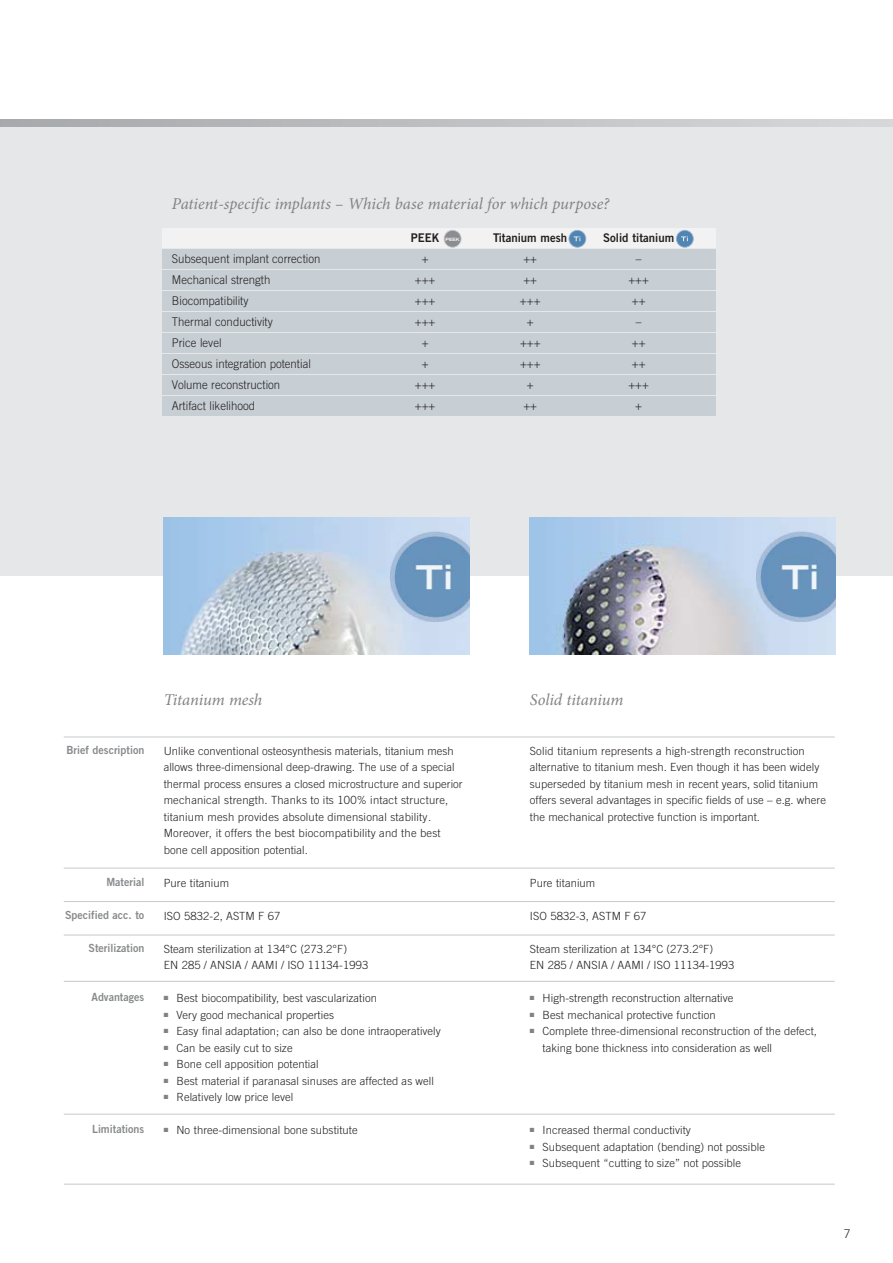
<style>
.page{position:relative;width:893px;height:1263px;background:#fff}
.page>*{position:absolute;margin:0;border:0;box-sizing:border-box;transform-origin:0 0}
.t1{font:italic 16.5px "Minion Pro";letter-spacing:-.005em;color:#808285}
.t2{font:300 12px "Trade Gothic";color:#231f20;scale:.95 1}
.t3{font:12px "Trade Gothic Bold Two";color:#231f20;scale:.95 1}
.t4{font:300 12px "Trade Gothic";color:#231f20}
.t5{font:300 11.25px/16.5px "Trade Gothic";letter-spacing:.005em;color:#231f20}
.t6{font:11.25px "Trade Gothic Bold Two";color:#888a8c;scale:.95 1}
.t7{font:700 expanded 4.35px "Trade Gothic LH";color:#fff}
</style>
<div class="page">
<svg style="left:0;top:119px;width:893px;height:9px;background:#c2c4c6"></svg>
<div style="left:0;top:128px;width:893px;height:448px;background:#e6e7e8"></div>
<img style="left:164px;top:518px;width:305px;height:136px">
<img style="left:530px;top:518px;width:306px;height:136px">
<hr style="left:64px;top:737px;width:771px;height:1px;background:#c6c8ca">
<hr style="left:64px;top:868px;width:771px;height:1px;background:#c6c8ca">
<hr style="left:64px;top:901px;width:771px;height:1px;background:#c6c8ca">
<hr style="left:64px;top:935px;width:771px;height:1px;background:#c6c8ca">
<hr style="left:64px;top:981px;width:771px;height:1px;background:#c6c8ca">
<hr style="left:64px;top:1114px;width:771px;height:1px;background:#c6c8ca">
<hr style="left:64px;top:1184px;width:771px;height:1px;background:#c6c8ca">
<img style="left:390px;top:531px;width:79px;height:90px">
<img style="left:756px;top:531px;width:80px;height:90px">
<div style="left:163px;top:229px;width:553px;height:19px;background:#f2f2f3"></div>
<div style="left:163px;top:250px;width:553px;height:19px;background:#c7cfd4"></div>
<div style="left:163px;top:271px;width:553px;height:19px;background:#c7cfd4"></div>
<div style="left:163px;top:292px;width:553px;height:19px;background:#c7cfd4"></div>
<div style="left:163px;top:313px;width:553px;height:19px;background:#c7cfd4"></div>
<div style="left:163px;top:334px;width:553px;height:19px;background:#c7cfd4"></div>
<div style="left:163px;top:355px;width:553px;height:19px;background:#c7cfd4"></div>
<div style="left:163px;top:376px;width:553px;height:19px;background:#c7cfd4"></div>
<div style="left:163px;top:397px;width:553px;height:19px;background:#c7cfd4"></div>
<svg style="left:444px;top:230px;width:17px;height:18px"></svg>
<svg style="left:568px;top:230px;width:18px;height:18px"></svg>
<svg style="left:676px;top:230px;width:18px;height:18px"></svg>
<h1 class="t1" style="left:172px;top:197px;width:439px">Patient-specific implants – Which base material for which purpose?</h1>
<p class="t3" style="left:411px;top:234px;width:31px">PEEK</p>
<p class="t3" style="left:493px;top:234px;width:79px">Titanium mesh</p>
<p class="t3" style="left:603px;top:234px;width:76px">Solid titanium</p>
<p class="t2" style="left:172px;top:252px;width:158px">Subsequent implant correction</p>
<p class="t2" style="left:422px;top:252px;width:9px">+</p>
<p class="t2" style="left:523px;top:252px;width:16px">++</p>
<p class="t2" style="left:636px;top:252px;width:7px">–</p>
<p class="t2" style="left:172px;top:273px;width:105px">Mechanical strength</p>
<p class="t2" style="left:415px;top:273px;width:23px">+++</p>
<p class="t2" style="left:523px;top:273px;width:16px">++</p>
<p class="t2" style="left:628px;top:273px;width:23px">+++</p>
<p class="t2" style="left:172px;top:294px;width:82px">Biocompatibility</p>
<p class="t2" style="left:415px;top:294px;width:23px">+++</p>
<p class="t2" style="left:520px;top:294px;width:23px">+++</p>
<p class="t2" style="left:632px;top:294px;width:16px">++</p>
<p class="t2" style="left:172px;top:315px;width:108px">Thermal conductivity</p>
<p class="t2" style="left:415px;top:315px;width:23px">+++</p>
<p class="t2" style="left:527px;top:315px;width:9px">+</p>
<p class="t2" style="left:636px;top:315px;width:7px">–</p>
<p class="t2" style="left:172px;top:336px;width:54px">Price level</p>
<p class="t2" style="left:422px;top:336px;width:9px">+</p>
<p class="t2" style="left:520px;top:336px;width:23px">+++</p>
<p class="t2" style="left:632px;top:336px;width:16px">++</p>
<p class="t2" style="left:172px;top:357px;width:148px">Osseous integration potential</p>
<p class="t2" style="left:422px;top:357px;width:9px">+</p>
<p class="t2" style="left:520px;top:357px;width:23px">+++</p>
<p class="t2" style="left:632px;top:357px;width:16px">++</p>
<p class="t2" style="left:172px;top:378px;width:116px">Volume reconstruction</p>
<p class="t2" style="left:415px;top:378px;width:23px">+++</p>
<p class="t2" style="left:527px;top:378px;width:9px">+</p>
<p class="t2" style="left:628px;top:378px;width:23px">+++</p>
<p class="t2" style="left:172px;top:399px;width:89px">Artifact likelihood</p>
<p class="t2" style="left:415px;top:399px;width:23px">+++</p>
<p class="t2" style="left:523px;top:399px;width:16px">++</p>
<p class="t2" style="left:635px;top:399px;width:9px">+</p>
<p class="t7" style="left:445px;top:237px;width:16px">PEEK</p>
<h1 class="t1" style="left:164px;top:693px;width:100px">Titanium mesh</h1>
<h1 class="t1" style="left:530px;top:693px;width:95px">Solid titanium</h1>
<p class="t6" style="left:67px;top:746px;width:83px">Brief description</p>
<p class="t6" style="left:106px;top:878px;width:41px">Material</p>
<p class="t6" style="left:65px;top:911px;width:85px">Specified acc. to</p>
<p class="t6" style="left:89px;top:944px;width:60px">Sterilization</p>
<p class="t6" style="left:91px;top:993px;width:57px">Advantages</p>
<p class="t6" style="left:92px;top:1125px;width:56px">Limitations</p>
<p class="t5" style="left:164px;top:742px;width:300px">Unlike conventional osteosynthesis materials, titanium mesh allows three-dimensional deep-drawing. The use of a special thermal process ensures a closed microstructure and superior mechanical strength. Thanks to its 100% intact structure, titanium mesh provides absolute dimensional stability.<br>Moreover, it offers the best biocompatibility and the best bone cell apposition potential.</p>
<p class="t5" style="left:164px;top:874px;width:67px">Pure titanium</p>
<p class="t5" style="left:164px;top:907px;width:118px">ISO 5832-2, ASTM F 67</p>
<p class="t5" style="left:164px;top:940px;width:206px">Steam sterilization at 134°C (273.2°F)<br>EN 285 / ANSIA / AAMI / ISO 11134-1993</p>
<p class="t5" style="left:164px;top:990px;width:215px"><sup>■</sup> Best biocompatibility, best vascularization</p>
<p class="t5" style="left:164px;top:1006px;width:172px"><sup>■</sup> Very good mechanical properties</p>
<p class="t5" style="left:164px;top:1023px;width:279px"><sup>■</sup> Easy final adaptation; can also be done intraoperatively</p>
<p class="t5" style="left:164px;top:1039px;width:130px"><sup>■</sup> Can be easily cut to size</p>
<p class="t5" style="left:164px;top:1056px;width:156px"><sup>■</sup> Bone cell apposition potential</p>
<p class="t5" style="left:164px;top:1072px;width:272px"><sup>■</sup> Best material if paranasal sinuses are affected as well</p>
<p class="t5" style="left:164px;top:1089px;width:131px"><sup>■</sup> Relatively low price level</p>
<p class="t5" style="left:164px;top:1122px;width:196px"><sup>■</sup> No three-dimensional bone substitute</p>
<p class="t5" style="left:530px;top:742px;width:298px">Solid titanium represents a high-strength reconstruction alternative to titanium mesh. Even though it has been widely superseded by titanium mesh in recent years, solid titanium offers several advantages in specific fields of use – e.g. where the mechanical protective function is important.</p>
<p class="t5" style="left:530px;top:874px;width:67px">Pure titanium</p>
<p class="t5" style="left:530px;top:907px;width:118px">ISO 5832-3, ASTM F 67</p>
<p class="t5" style="left:530px;top:940px;width:206px">Steam sterilization at 134°C (273.2°F)<br>EN 285 / ANSIA / AAMI / ISO 11134-1993</p>
<p class="t5" style="left:530px;top:990px;width:205px"><sup>■</sup> High-strength reconstruction alternative</p>
<p class="t5" style="left:530px;top:1006px;width:187px"><sup>■</sup> Best mechanical protective function</p>
<p class="t5" style="left:543px;top:1023px;width:276px;text-indent:-13px"><sup>■</sup> Complete three-dimensional reconstruction of the defect, taking bone thickness into consideration as well</p>
<p class="t5" style="left:530px;top:1122px;width:163px"><sup>■</sup> Increased thermal conductivity</p>
<p class="t5" style="left:530px;top:1138px;width:237px"><sup>■</sup> Subsequent adaptation (bending) not possible</p>
<p class="t5" style="left:530px;top:1155px;width:213px"><sup>■</sup> Subsequent “cutting to size” not possible</p>
<p class="t4" style="left:844px;top:1226px;width:8px">7</p>
</div>
